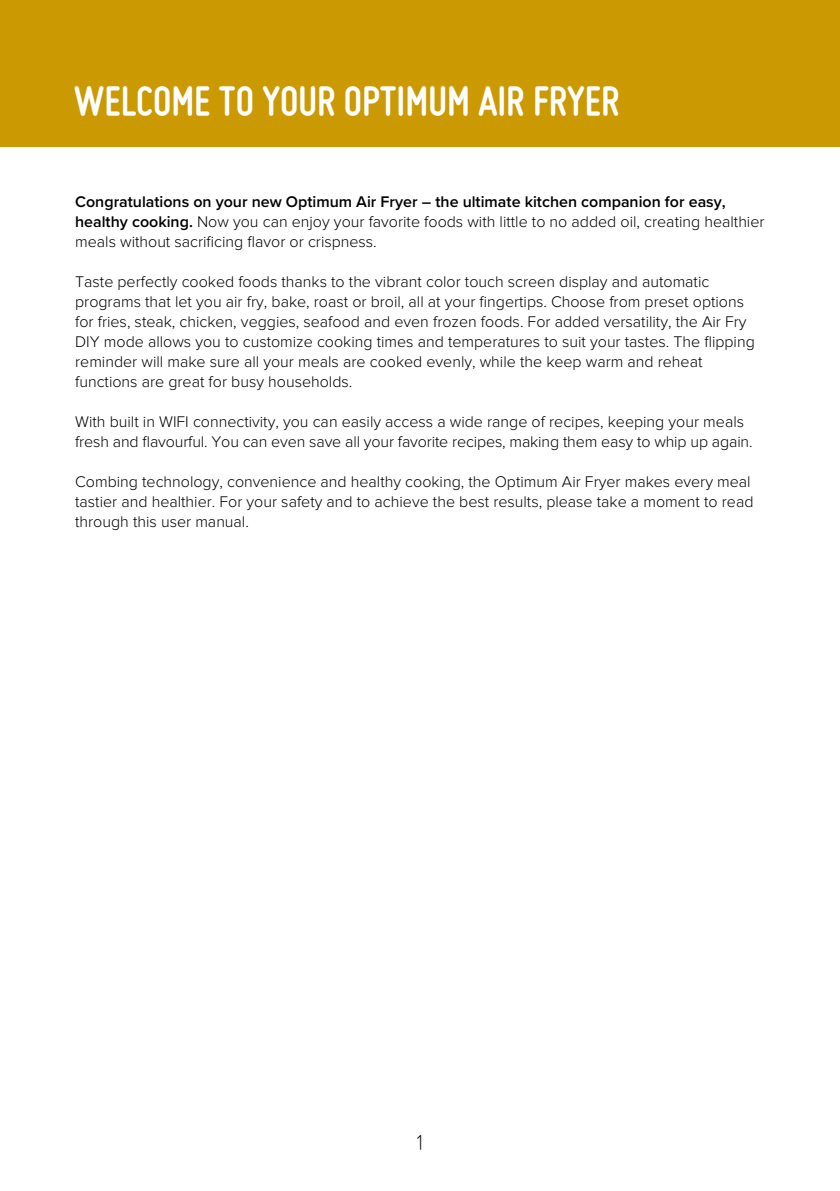
<style>
.page{position:relative;width:840px;height:1191px;background:#fff}
.page>*{position:absolute;margin:0;border:0;box-sizing:border-box;transform-origin:0 0}
.t1{font:700 44px "Miso";color:#fff}
.t2{font:300 24px "Miso";color:#000}
.t3{font:300 16px/20px "Proxima Nova";color:#000}
.s1{font-weight:600}
</style>
<div class="page">
<div style="left:0;top:0;width:839px;height:146px;background:#cb9902"></div>
<h1 class="t1" style="left:74px;top:76px;width:547px">WELCOME TO YOUR OPTIMUM AIR FRYER</h1>
<p class="t3" style="left:75px;top:192px;width:690px"><span class="s1">Congratulations on your new Optimum Air Fryer – the ultimate kitchen companion for easy, healthy cooking.</span> Now you can enjoy your favorite foods with little to no added oil, creating healthier meals without sacrificing flavor or crispness.</p>
<p class="t3" style="left:75px;top:272px;width:680px">Taste perfectly cooked foods thanks to the vibrant color touch screen display and automatic programs that let you air fry, bake, roast or broil, all at your fingertips. Choose from preset options for fries, steak, chicken, veggies, seafood and even frozen foods. For added versatility, the Air Fry DIY mode allows you to customize cooking times and temperatures to suit your tastes. The flipping reminder will make sure all your meals are cooked evenly, while the keep warm and reheat functions are great for busy households.</p>
<p class="t3" style="left:75px;top:412px;width:678px">With built in WIFI connectivity, you can easily access a wide range of recipes, keeping your meals fresh and flavourful. You can even save all your favorite recipes, making them easy to whip up again.</p>
<p class="t3" style="left:75px;top:472px;width:679px">Combing technology, convenience and healthy cooking, the Optimum Air Fryer makes every meal tastier and healthier. For your safety and to achieve the best results, please take a moment to read through this user manual.</p>
<h2 class="t2" style="left:415px;top:1129px;width:11px">1</h2>
</div>
